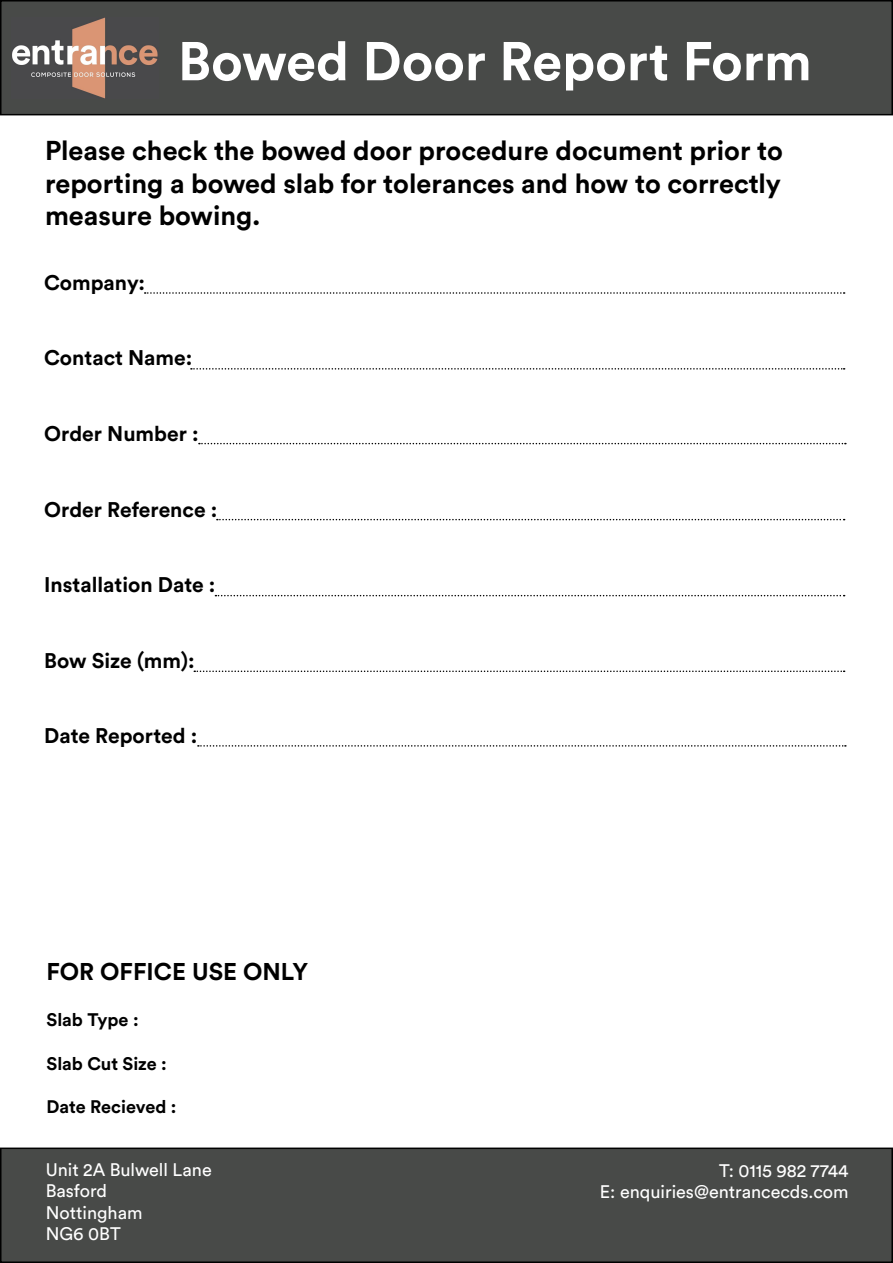
<style>
.page{position:relative;width:893px;height:1263px;background:#fff}
.page>*{position:absolute;margin:0;border:0;box-sizing:border-box;transform-origin:0 0}
.t1{font:700 54px "Circular Std";color:#fff}
.t2{font:700 27px/32.4px "Circular Std";color:#000;text-align:justify}
.t3{font:700 24px "Circular Std";color:#000}
.t4{font:700 21px "Circular Std";color:#000}
.t5{font:18px/21px "Circular Std";color:#fff}
.t6{font:700 18px "Circular Std";color:#000}
</style>
<div class="page">
<div style="left:1px;top:1px;width:891px;height:114px;background:#484a48"></div>
<div style="left:0;top:0;width:893px;height:115px;border:2px solid #000"></div>
<img style="left:12px;top:17px;width:146px;height:81px">
<div style="left:1px;top:1148px;width:891px;height:114px;background:#484a48"></div>
<div style="left:0;top:1147px;width:893px;height:116px;border:2px solid #000"></div>
<svg style="left:145px;top:292px;width:700px;height:2px"></svg>
<svg style="left:191px;top:368px;width:654px;height:2px"></svg>
<svg style="left:199px;top:443px;width:647px;height:1px"></svg>
<svg style="left:217px;top:519px;width:628px;height:1px"></svg>
<svg style="left:215px;top:595px;width:630px;height:1px"></svg>
<svg style="left:194px;top:670px;width:651px;height:2px"></svg>
<svg style="left:198px;top:745px;width:648px;height:2px"></svg>
<h1 class="t1" style="left:178px;top:26px;width:635px">Bowed Door Report Form</h1>
<p class="t2" style="left:45px;top:134px;width:739px">Please check the bowed door procedure document prior to reporting a bowed slab for tolerances and how to correctly measure bowing.</p>
<p class="t4" style="left:44px;top:269px;width:102px">Company:</p>
<p class="t4" style="left:44px;top:344px;width:150px">Contact Name:</p>
<p class="t4" style="left:44px;top:420px;width:156px">Order Number :</p>
<p class="t4" style="left:44px;top:496px;width:175px">Order Reference :</p>
<p class="t4" style="left:44px;top:571px;width:173px">Installation Date :</p>
<p class="t4" style="left:44px;top:647px;width:152px">Bow Size (mm):</p>
<p class="t4" style="left:44px;top:722px;width:155px">Date Reported :</p>
<p class="t3" style="left:47px;top:956px;width:263px">FOR OFFICE USE ONLY</p>
<p class="t6" style="left:47px;top:1008px;width:94px">Slab Type :</p>
<p class="t6" style="left:47px;top:1052px;width:122px">Slab Cut Size :</p>
<p class="t6" style="left:47px;top:1095px;width:131px">Date Recieved :</p>
<p class="t5" style="left:46px;top:1159px;width:167px">Unit 2A Bulwell Lane<br>Basford<br>Nottingham<br>NG6 0BT</p>
<p class="t5" style="left:600px;top:1159px;width:250px;line-height:21.6px;text-align:right">T: 0115 982 7744<br>E: enquiries@entrancecds.com</p>
</div>
